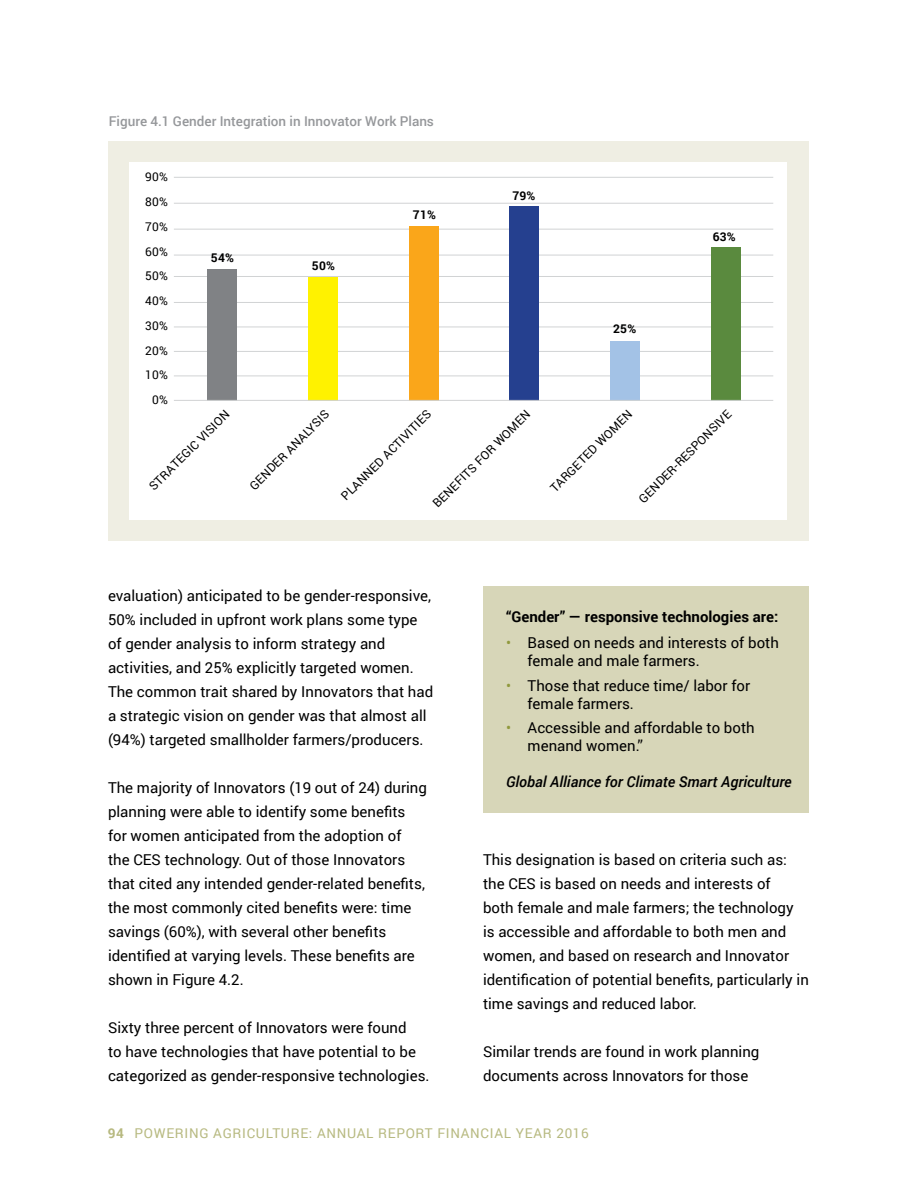
<style>
.page{position:relative;width:918px;height:1188px;background:#fff}
.page>*{position:absolute;margin:0;border:0;box-sizing:border-box;transform-origin:0 0}
.Bullet_TX{font:15px/24px "Roboto";color:#000}
.t1{font:italic 500 15px "Roboto";color:#000}
.t2{font:700 15px "Roboto";color:#000}
.t3{font:13.5px "Roboto";letter-spacing:.05em;color:#b7b980}
.t4{font:500 13.5px "Roboto";color:#95979a}
.t5{font:12px/24.8px "Roboto";letter-spacing:.015em;color:#000;text-align:center}
.t6{font:700 12px "Roboto";letter-spacing:.015em;color:#000}
.s1{color:#90993d}
.s2{font-weight:700}
</style>
<div class="page">
<div style="left:109px;top:141px;width:700px;height:399px;background:#efeee3"></div>
<div style="left:129px;top:162px;width:657px;height:357px;background:#fff"></div>
<hr style="left:174px;top:177px;width:599px;height:1px;background:#d1d3d4">
<hr style="left:174px;top:203px;width:599px;height:1px;background:#d1d3d4">
<hr style="left:174px;top:229px;width:599px;height:1px;background:#d1d3d4">
<hr style="left:174px;top:255px;width:599px;height:1px;background:#d1d3d4">
<hr style="left:174px;top:276px;width:599px;height:1px;background:#d1d3d4">
<hr style="left:174px;top:302px;width:599px;height:1px;background:#d1d3d4">
<hr style="left:174px;top:327px;width:599px;height:1px;background:#d1d3d4">
<hr style="left:174px;top:351px;width:599px;height:1px;background:#d1d3d4">
<hr style="left:174px;top:376px;width:599px;height:1px;background:#d1d3d4">
<div style="left:208px;top:269px;width:29px;height:131px;background:#808285"></div>
<div style="left:309px;top:277px;width:29px;height:123px;background:#fff200"></div>
<div style="left:410px;top:226px;width:29px;height:174px;background:#faa61a"></div>
<div style="left:509px;top:206px;width:29px;height:194px;background:#25408f"></div>
<div style="left:610px;top:341px;width:29px;height:59px;background:#a3c2e6"></div>
<div style="left:711px;top:247px;width:29px;height:153px;background:#5a8a3e"></div>
<hr style="left:174px;top:400px;width:599px;height:1px;background:#d1d3d4">
<div style="left:484px;top:586px;width:325px;height:227px;background:#d7d6b8"></div>
<p class="t4" style="left:109px;top:112px;width:327px">Figure 4.1 Gender Integration in Innovator Work Plans</p>
<p class="t5" style="left:145px;top:164px;width:24px">90%<br>80%<br>70%<br>60%<br>50%<br>40%<br>30%<br>20%<br>10%<br>0%</p>
<p class="t6" style="left:211px;top:250px;width:25px">54%</p>
<p class="t6" style="left:312px;top:257px;width:25px">50%</p>
<p class="t6" style="left:413px;top:206px;width:25px">71%</p>
<p class="t6" style="left:512px;top:187px;width:25px">79%</p>
<p class="t6" style="left:613px;top:321px;width:25px">25%</p>
<p class="t6" style="left:713px;top:228px;width:25px">63%</p>
<p class="t5" style="left:142px;top:479px;width:109px;rotate:-45deg">STRATEGIC VISION</p>
<p class="t5" style="left:243px;top:478px;width:108px;rotate:-45deg">GENDER ANALYSIS</p>
<p class="t5" style="left:334px;top:489px;width:123px;rotate:-45deg">PLANNED ACTIVITIES</p>
<p class="t5" style="left:426px;top:496px;width:133px;rotate:-45deg">BENEFITS FOR WOMEN</p>
<p class="t5" style="left:543px;top:480px;width:111px;rotate:-45deg">TARGETED WOMEN</p>
<p class="t5" style="left:632px;top:491px;width:127px;rotate:-45deg">GENDER-RESPONSIVE</p>
<p class="Bullet_TX" style="left:108px;top:583px;width:327px">evaluation) anticipated to be gender-responsive, 50% included in upfront work plans some type of gender analysis to inform strategy and activities, and 25% explicitly targeted women.<br>The common trait shared by Innovators that had a strategic vision on gender was that almost all (94%) targeted smallholder farmers/producers.</p>
<p class="Bullet_TX" style="left:108px;top:775px;width:321px">The majority of Innovators (19 out of 24) during planning were able to identify some benefits for women anticipated from the adoption of<br>the CES technology. Out of those Innovators that cited any intended gender-related benefits, the most commonly cited benefits were: time savings (60%), with several other benefits identified at varying levels. These benefits are shown in Figure 4.2.</p>
<p class="Bullet_TX" style="left:108px;top:1015px;width:323px">Sixty three percent of Innovators were found<br>to have technologies that have potential to be categorized as gender-responsive technologies.</p>
<p class="t2" style="left:506px;top:606px;width:274px">“Gender” — responsive technologies are:</p>
<p class="Bullet_TX" style="left:528px;top:633px;width:253px;line-height:18px;text-indent:-22px"><span class="s1">•</span> Based on needs and interests of both female and male farmers.</p>
<p class="Bullet_TX" style="left:528px;top:676px;width:224px;line-height:18px;text-indent:-22px"><span class="s1">•</span> Those that reduce time/ labor for female farmers.</p>
<p class="Bullet_TX" style="left:528px;top:718px;width:229px;line-height:18px;text-indent:-22px"><span class="s1">•</span> Accessible and affordable to both menand women.”</p>
<p class="t1" style="left:506px;top:771px;width:287px">Global Alliance for Climate Smart Agriculture</p>
<p class="Bullet_TX" style="left:483px;top:847px;width:327px">This designation is based on criteria such as: the CES is based on needs and interests of<br>both female and male farmers; the technology is accessible and affordable to both men and women, and based on research and Innovator identification of potential benefits, particularly in time savings and reduced labor.</p>
<p class="Bullet_TX" style="left:483px;top:1039px;width:278px">Similar trends are found in work planning documents across Innovators for those</p>
<p class="t3" style="left:108px;top:1124px;width:483px"><span class="s2">94</span> POWERING AGRICULTURE: ANNUAL REPORT FINANCIAL YEAR 2016</p>
</div>
